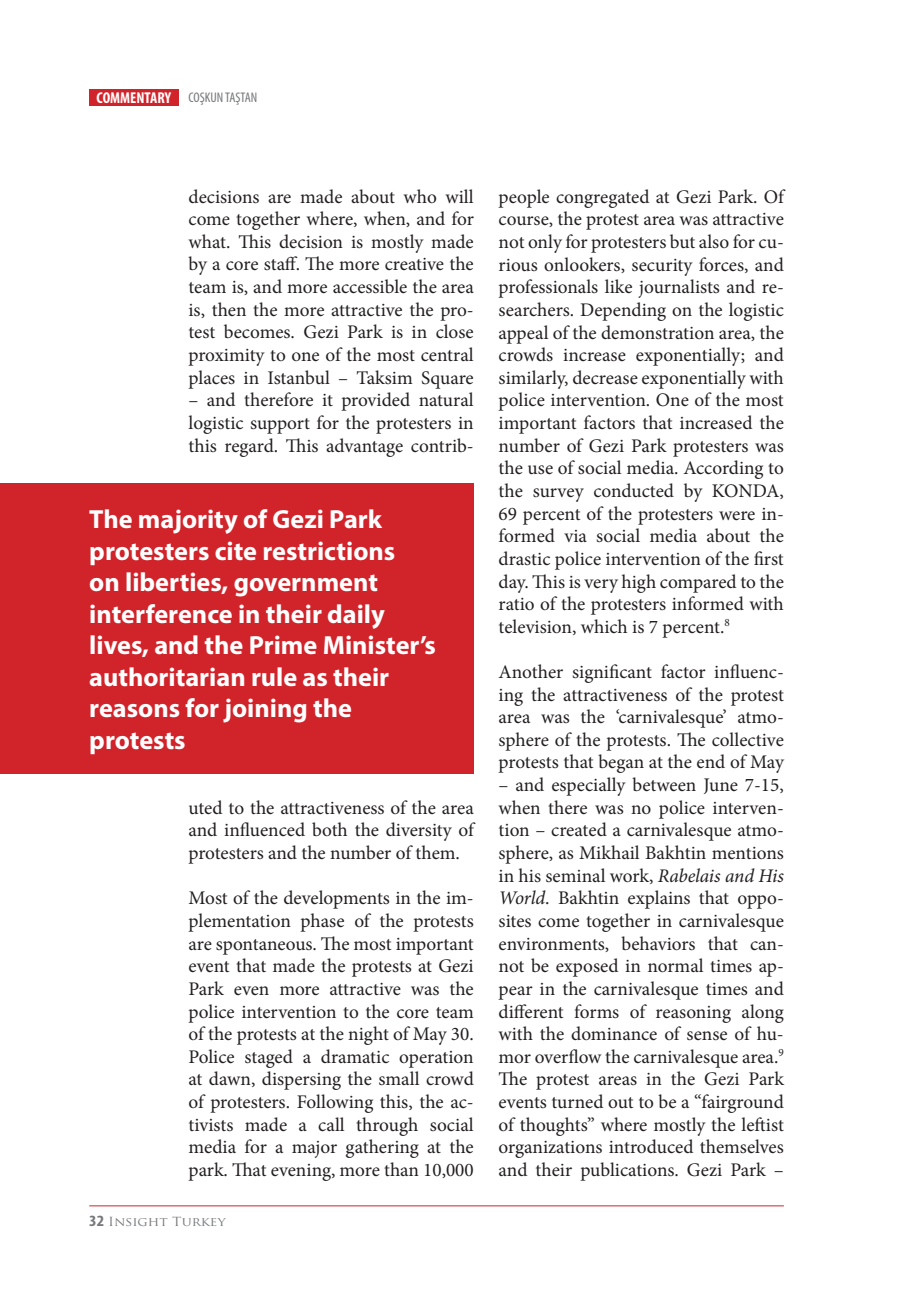
<style>
.page{position:relative;width:898px;height:1290px;background:#fff}
.page>*{position:absolute;margin:0;border:0;box-sizing:border-box;transform-origin:0 0}
.t1{font:700 26.25px/31.5px "Myriad Pro";color:#fff}
.t2{font:19.25px/22.6px "Minion Pro";letter-spacing:-.005em;color:#231f20;text-align:justify}
.t3{font:condensed 14px "Myriad Pro";color:#76787b}
.t4{font:12.25px "Trajan Pro";color:#76787b;scale:1.11 1}
.s1{font-weight:700;font-size:15.75px;color:#fff}
.s2{font-family:"Myriad Pro";font-weight:700;font-stretch:condensed;font-size:15.75px}
.s3{font-style:italic}
</style>
<div class="page">
<div style="left:89px;top:89px;width:90px;height:17px;background:#d1232a"></div>
<hr style="left:89px;top:1205px;width:695px;height:1px;background:#d1232a">
<div style="left:0;top:484px;width:474px;height:290px;background:#d1232a"></div>
<p class="t3" style="left:97px;top:89px;width:162px"><span class="s1">COMMENTARY</span> COŞKUN TAŞTAN</p>
<p class="t2" style="left:189px;top:185px;width:287px">decisions are made about who will come together where, when, and for what. This decision is mostly made by a core staff. The more creative the team is, and more accessible the area is, then the more attractive the pro&shy;test becomes. Gezi Park is in close proximity to one of the most central places in Istanbul – Taksim Square</p>
<p class="t2" style="left:189px;top:389px;width:287px">– and therefore it provided natural logistic support for the protesters in this regard. This advantage contrib-</p>
<h1 class="t1" style="left:89px;top:503px;width:348px">The majority of Gezi Park protesters cite restrictions<br>on liberties, government interference in their daily lives, and the Prime Minister’s authoritarian rule as their reasons for joining the protests</h1>
<p class="t2" style="left:189px;top:796px;width:287px">uted to the attractiveness of the area and influenced both the diversity of protesters and the number of them.</p>
<p class="t2" style="left:189px;top:887px;width:287px">Most of the developments in the im&shy;plementation phase of the protests are spontaneous. The most important event that made the protests at Gezi Park even more attractive was the police intervention to the core team of the protests at the night of May 30.<br>Police staged a dramatic operation at dawn, dispersing the small crowd of protesters. Following this, the ac&shy;tivists made a call through social media for a major gathering at the park. That evening, more than 10,000</p>
<p class="t4" style="left:89px;top:1213px;width:124px"><span class="s2">32</span> Insight Turkey</p>
<p class="t2" style="left:499px;top:185px;width:287px">people congregated at Gezi Park. Of course, the protest area was attractive not only for protesters but also for cu&shy;rious onlookers, security forces, and professionals like journalists and re&shy;searchers. Depending on the logistic appeal of the demonstration area, the crowds increase exponentially; and similarly, decrease exponentially with police intervention. One of the most important factors that increased the number of Gezi Park protesters was the use of social media. According to the survey conducted by KONDA, 69 percent of the protesters were in&shy;formed via social media about the drastic police intervention of the first day. This is very high compared to the ratio of the protesters informed with television, which is 7 percent.<sup>8</sup></p>
<p class="t2" style="left:499px;top:660px;width:287px">Another significant factor influenc&shy;ing the attractiveness of the protest area was the ‘carnivalesque’ atmo&shy;sphere of the protests. The collective protests that began at the end of May</p>
<p class="t2" style="left:499px;top:774px;width:287px">– and especially between June 7-15, when there was no police interven&shy;tion – created a carnivalesque atmo&shy;sphere, as Mikhail Bakhtin mentions in his seminal work, <span class="s3">Rabelais and His World</span>. Bakhtin explains that oppo&shy;sites come together in carnivalesque environments, behaviors that can&shy;not be exposed in normal times ap&shy;pear in the carnivalesque times and different forms of reasoning along with the dominance of sense of hu&shy;mor overflow the carnivalesque area.<sup>9<br></sup>The protest areas in the Gezi Park events turned out to be a “fairground of thoughts” where mostly the leftist organizations introduced themselves and their publications. Gezi Park –</p>
</div>
